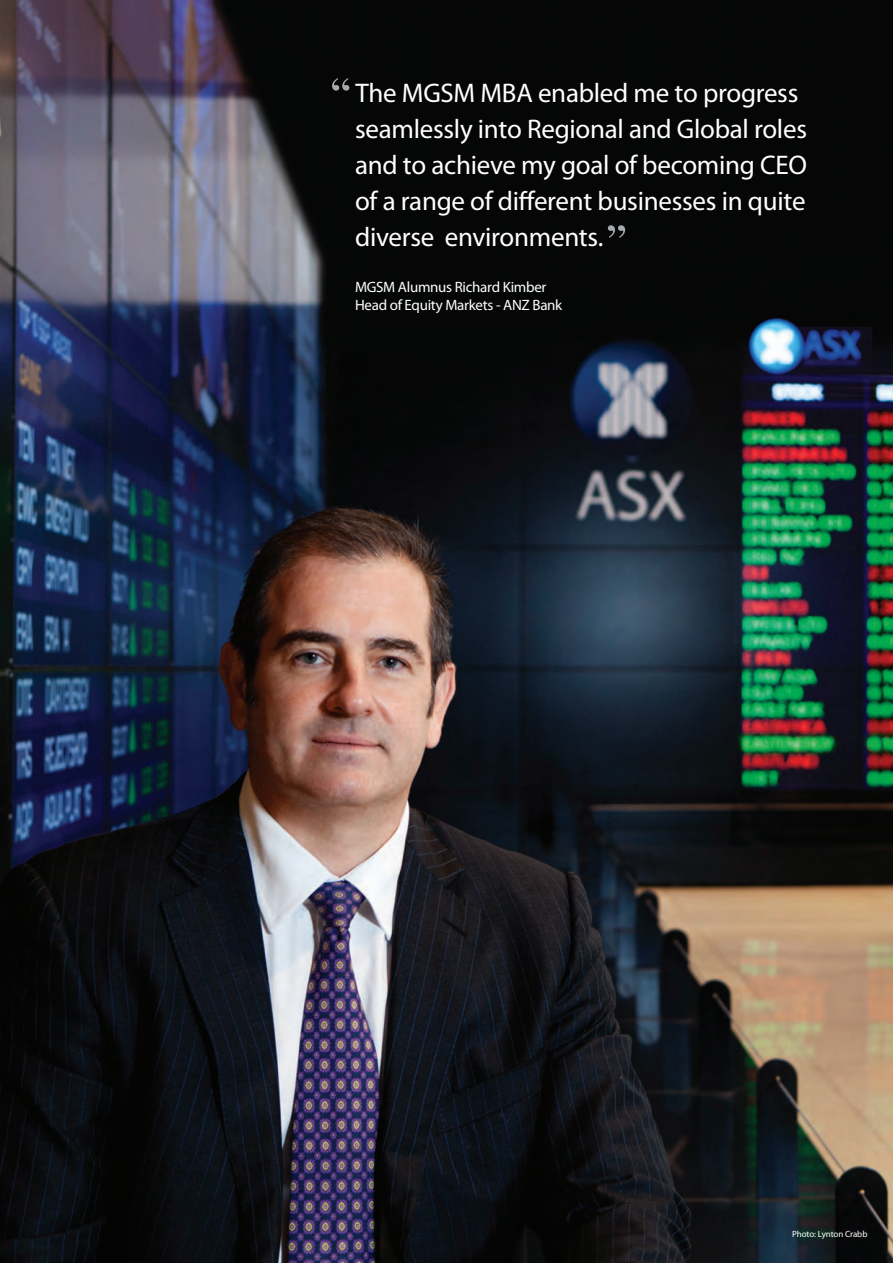
<style>
.page{position:relative;width:893px;height:1263px;background:#fff}
.page>*{position:absolute;margin:0;border:0;box-sizing:border-box;transform-origin:0 0}
.t1{font:27px/36px "Myriad Pro";letter-spacing:-.01em;color:#fff}
.t2{font:15px/18px "Myriad Pro";letter-spacing:-.02em;color:#fff}
.t3{font:9px "Myriad Pro";letter-spacing:-.015em;color:#fff}
.s1{font-family:"Times";font-size:51px;color:#a8a9ad}
</style>
<div class="page">
<img style="left:0;top:0;width:893px;height:1263px">
<p class="t1" style="left:355px;top:75px;width:454px;text-indent:-28px"><span class="s1">‘‘</span>The MGSM MBA enabled me to progress seamlessly into Regional and Global roles and to achieve my goal of becoming CEO of a range of different businesses in quite diverse environments.<span class="s1">’’</span></p>
<p class="t2" style="left:355px;top:277px;width:209px">MGSM Alumnus Richard Kimber<br>Head of Equity Markets - ANZ Bank</p>
<p class="t2" style="left:852px;top:1220px;width:15px">21</p>
<p class="t3" style="left:792px;top:1229px;width:77px">Photo: Lynton Crabb</p>
</div>
